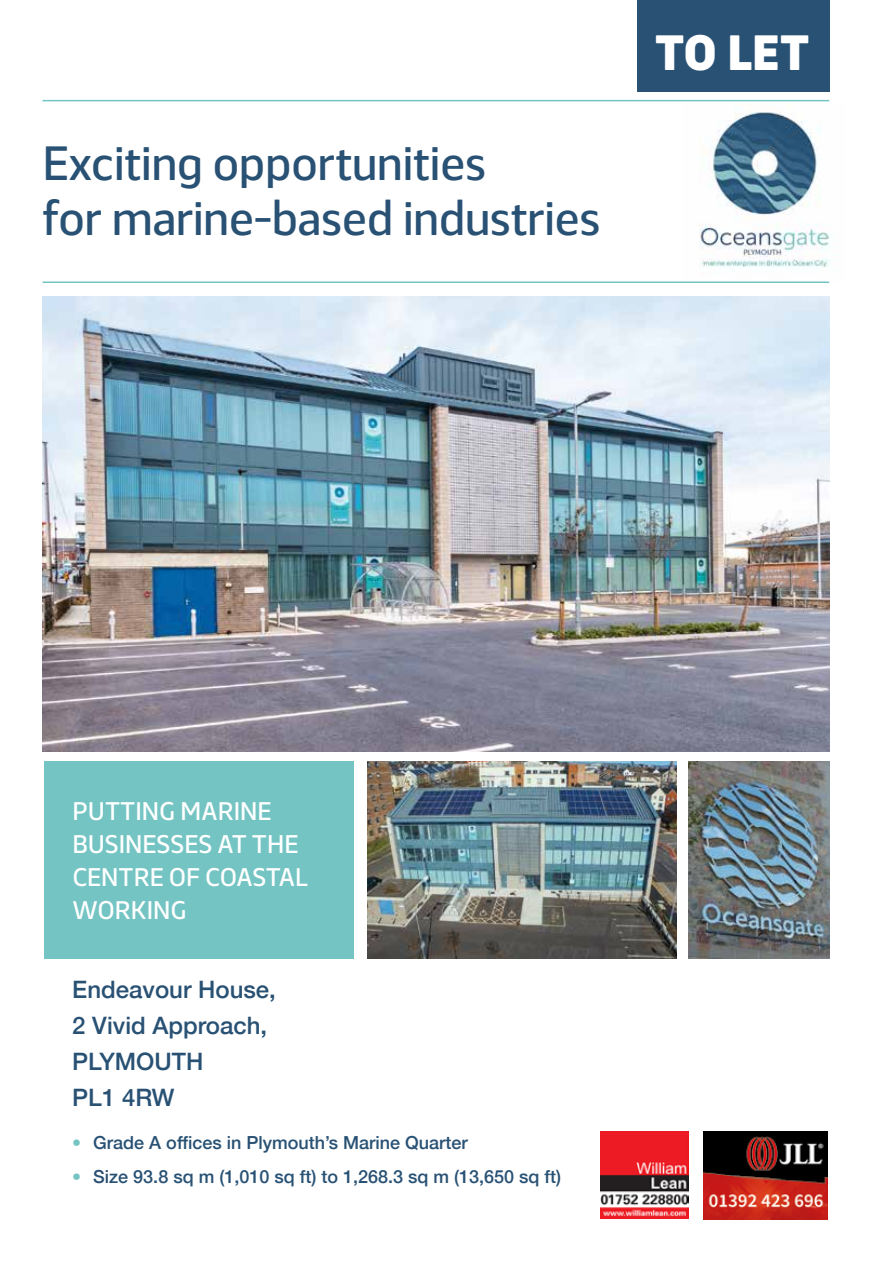
<style>
.page{position:relative;width:893px;height:1263px;background:#fff}
.page>*{position:absolute;margin:0;border:0;box-sizing:border-box;transform-origin:0 0}
.t1{font:900 49.5px "Webnar";color:#fff}
.t2{font:500 48px/55.5px "Webnar";color:#285174}
.t3{font:500 25.5px/33px "Webnar";color:#fff}
.t4{font:500 24px/36px "Helvetica Neue";color:#285174}
.t5{font:500 18px "Helvetica Neue";color:#285174}
.s1{color:#73c4c3}
</style>
<div class="page">
<img style="left:600px;top:1131px;width:88px;height:88px">
<img style="left:703px;top:1131px;width:125px;height:88px">
<img style="left:699px;top:112px;width:132px;height:155px">
<img style="left:43px;top:296px;width:786px;height:456px">
<hr style="left:43px;top:100px;width:786px;height:1px;background:#73c4c3">
<hr style="left:43px;top:281px;width:786px;height:2px;background:#73c4c3">
<img style="left:689px;top:762px;width:140px;height:197px">
<img style="left:367px;top:762px;width:310px;height:197px">
<div style="left:44px;top:762px;width:310px;height:197px;background:#73c4c3"></div>
<div style="left:637px;top:0;width:192px;height:91px;background:#285174"></div>
<h2 class="t2" style="left:43px;top:131px;width:559px">EXCITING OPPORTUNITIES<br>FOR MARINE-BASED INDUSTRIES</h2>
<h1 class="t1" style="left:655px;top:14px;width:156px">TO LET</h1>
<h3 class="t3" style="left:72px;top:793px;width:237px">PUTTING MARINE<br>BUSINESSES AT THE<br>CENTRE OF COASTAL<br>WORKING</h3>
<h3 class="t4" style="left:72px;top:970px;width:205px">Endeavour House,<br>2 Vivid Approach,<br>Plymouth<br>PL1 4RW</h3>
<p class="t5" style="left:72px;top:1128px;width:397px"><span class="s1">•</span> Grade A offices in Plymouth’s Marine Quarter</p>
<p class="t5" style="left:72px;top:1162px;width:490px"><span class="s1">•</span> Size 93.8 sq m (1,010 sq ft) to 1,268.3 sq m (13,650 sq ft)</p>
</div>
